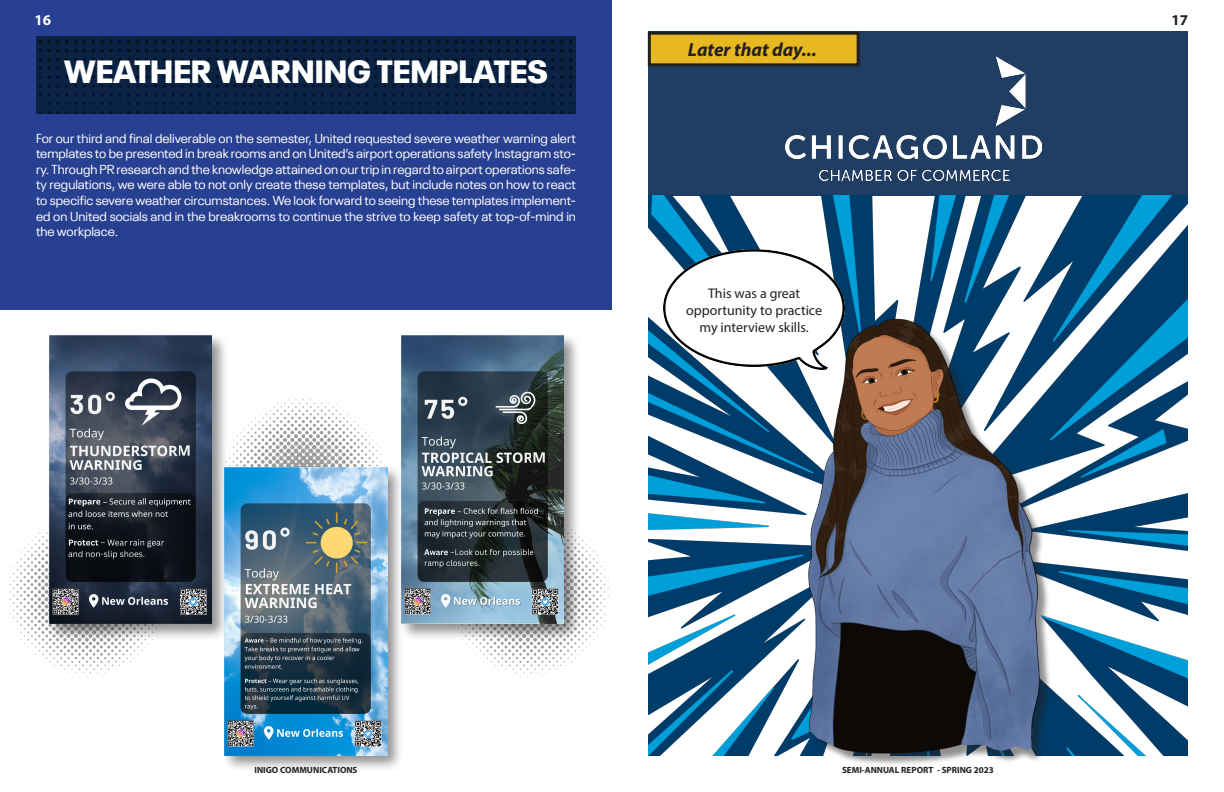
<style>
.page{position:relative;width:1224px;height:792px;background:#fff}
.page>*{position:absolute;margin:0;border:0;box-sizing:border-box;transform-origin:0 0}
.t1{font:900 32px "Neue Plak";color:#fff}
.t2{font:italic 700 19px "Myriad Pro";color:#231f20}
.t3{font:700 15px "Myriad Pro";color:#231f20}
.t4{font:700 15px "Myriad Pro";color:#fff}
.t5{font:14px/16.8px "Myriad Pro";color:#231f20;text-align:center}
.t6{font:13px/15.6px "Neue Plak";color:#fff;text-align:justify}
.t7{font:700 9px "Myriad Pro";color:#231f20}
</style>
<div class="page">
<div style="left:0;top:0;width:612px;height:310px;background:#284091"></div>
<img style="left:36px;top:36px;width:540px;height:77px">
<img style="left:9px;top:525px;width:141px;height:149px">
<img style="left:465px;top:536px;width:144px;height:138px">
<img style="left:229px;top:399px;width:152px;height:65px">
<div style="left:47px;top:332px;width:182px;height:309px;background:#231f20;opacity:.5"></div>
<img style="left:50px;top:336px;width:162px;height:288px">
<div style="left:222px;top:464px;width:182px;height:309px;background:#231f20;opacity:.5"></div>
<img style="left:225px;top:467px;width:162px;height:288px">
<div style="left:399px;top:332px;width:182px;height:309px;background:#231f20;opacity:.5"></div>
<img style="left:402px;top:336px;width:162px;height:288px">
<div style="left:648px;top:31px;width:540px;height:164px;background:#203d64"></div>
<div style="left:649px;top:33px;width:209px;height:32px;background:#e8b820"></div>
<div style="left:648px;top:32px;width:212px;height:34px;border:3px solid #231f20"></div>
<img style="left:648px;top:195px;width:540px;height:561px">
<div style="left:811px;top:321px;width:241px;height:445px;background:#231f20;opacity:.5"></div>
<img style="left:773px;top:294px;width:290px;height:462px">
<img style="left:664px;top:250px;width:181px;height:119px">
<img style="left:785px;top:56px;width:257px;height:124px">
<p class="t4" style="left:35px;top:10px;width:18px">16</p>
<p class="t1" style="left:64px;top:46px;width:485px">WEATHER WARNING TEMPLATES</p>
<p class="t6" style="left:36px;top:129px;width:542px">For our third and final deliverable on the semester, United requested severe weather warning alert templates to be presented in break rooms and on United’s airport operations safety Instagram sto&shy;ry. Through PR research and the knowledge attained on our trip in regard to airport operations safe&shy;ty regulations, we were able to not only create these templates, but include notes on how to react to specific severe weather circumstances. We look forward to seeing these templates implement&shy;ed on United socials and in the breakrooms to continue the strive to keep safety at top-of-mind in the workplace.</p>
<p class="t2" style="left:688px;top:37px;width:130px">Later that day...</p>
<p class="t5" style="left:708px;top:285px;width:94px">This was a great</p>
<p class="t5" style="left:686px;top:302px;width:137px">opportunity to practice my interview skills.</p>
<p class="t7" style="left:254px;top:764px;width:105px">INIGO COMMUNICATIONS</p>
<p class="t7" style="left:842px;top:764px;width:153px">SEMI-ANNUAL REPORT - SPRING 2023</p>
<p class="t3" style="left:1171px;top:10px;width:18px">17</p>
</div>
